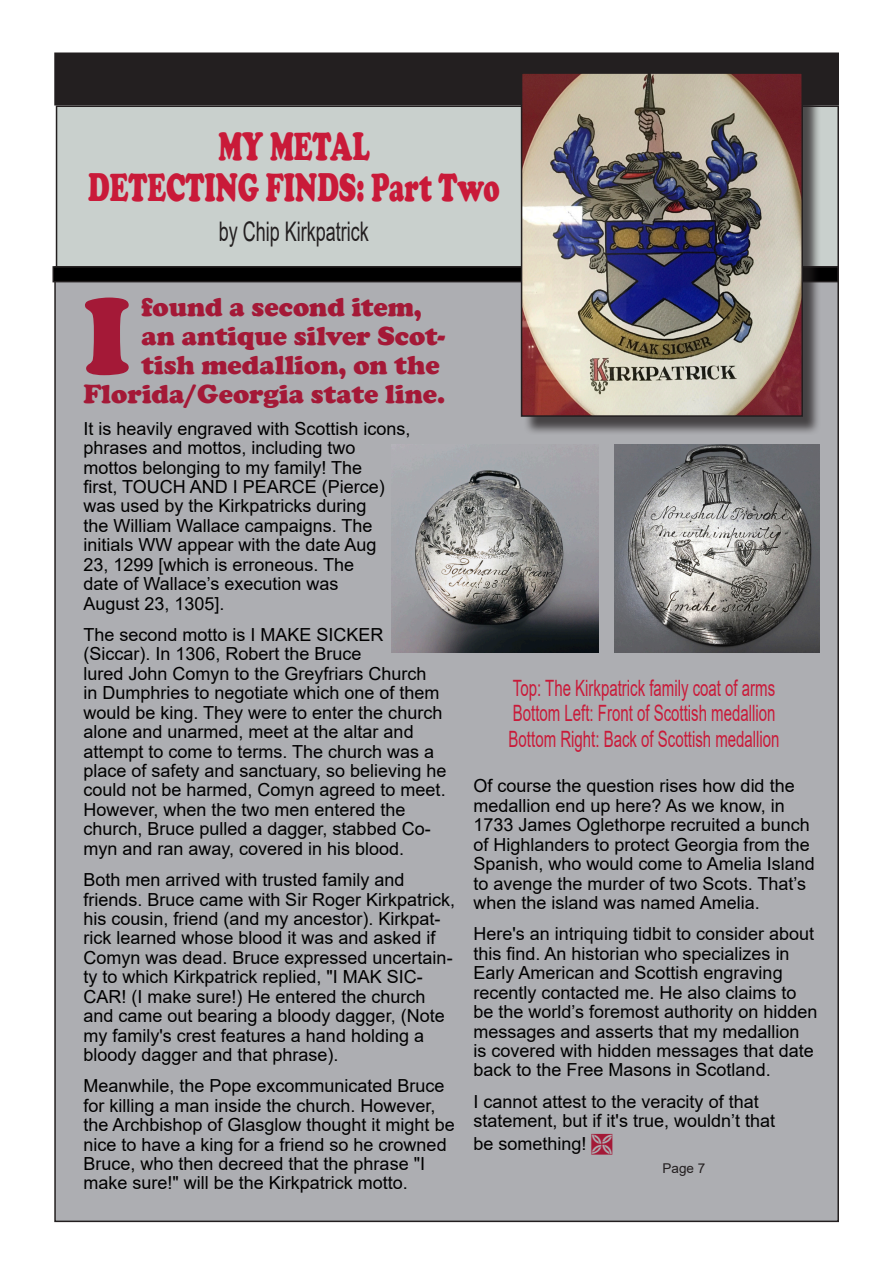
<style>
.page{position:relative;width:893px;height:1263px;background:#fff}
.page>*{position:absolute;margin:0;border:0;box-sizing:border-box;transform-origin:0 0}
.t1{font:900 113.1px "Cooper";color:#a41937}
.Title_2{font:900 40.5px/40.5px "Cooper";color:#c91a39;text-align:center;scale:.67 1}
.t2{font:900 27px "Cooper";color:#a41937}
.Title_2-2{font:27px "Arial";color:#231f20;scale:.67 1}
.Title_2-3{font:22.5px "Arial";color:#c91a39;scale:.67 1}
.t3{font:18px/19.4px "Arial";color:#000}
.t4{font:13.5px "Arial";color:#231f20}
</style>
<div class="page">
<div style="left:55px;top:267px;width:783px;height:954px;background:#adaeb2"></div>
<div style="left:55px;top:53px;width:783px;height:52px;background:#231f20"></div>
<div style="left:54px;top:52px;width:785px;height:53px;border:2px solid #231f20"></div>
<div style="left:57px;top:106px;width:781px;height:161px;background:#c9d0cd"></div>
<div style="left:56px;top:105px;width:783px;height:163px;border:2px solid #231f20"></div>
<div style="left:53px;top:267px;width:785px;height:15px;background:#000"></div>
<div style="left:52px;top:266px;width:787px;height:16px;border:2px solid #231f20"></div>
<div style="left:523px;top:75px;width:299px;height:360px;background:#231f20;opacity:.75"></div>
<img style="left:524px;top:75px;width:276px;height:339px">
<div style="left:521px;top:72px;width:282px;height:345px;border:2px solid #231f20"></div>
<img style="left:614px;top:444px;width:206px;height:208px">
<img style="left:391px;top:464px;width:207px;height:188px">
<p class="Title_2" style="left:88px;top:126px;width:616px">MY METAL<br>DETECTING FINDS: Part Two</p>
<p class="Title_2-2" style="left:219px;top:213px;width:225px">by Chip Kirkpatrick</p>
<p class="t1" style="left:83px;top:270px;width:48px">I</p>
<p class="t2" style="left:142px;top:291px;width:282px">found a second item,</p>
<p class="t2" style="left:142px;top:320px;width:305px">an antique silver Scot-</p>
<p class="t2" style="left:142px;top:349px;width:300px">tish medallion, on the</p>
<p class="t2" style="left:83px;top:378px;width:363px">Florida/Georgia state line.</p>
<p class="t3" style="left:83px;top:419px;width:329px">It is heavily engraved with Scottish icons, phrases and mottos, including two mottos belonging to my family! The<br>first, TOUCH AND I PEARCE (Pierce) was used by the Kirkpatricks during<br>the William Wallace campaigns. The initials WW appear with the date Aug<br>23, 1299 [which is erroneous. The<br>date of Wallace’s execution was<br>August 23, 1305].</p>
<p class="t3" style="left:83px;top:625px;width:364px">The second motto is I MAKE SICKER (Siccar). In 1306, Robert the Bruce<br>lured John Comyn to the Greyfriars Church<br>in Dumphries to negotiate which one of them would be king. They were to enter the church alone and unarmed, meet at the altar and attempt to come to terms. The church was a place of safety and sanctuary, so believing he could not be harmed, Comyn agreed to meet.<br>However, when the two men entered the church, Bruce pulled a dagger, stabbed Co&shy;myn and ran away, covered in his blood.</p>
<p class="t3" style="left:83px;top:870px;width:373px">Both men arrived with trusted family and friends. Bruce came with Sir Roger Kirkpatrick, his cousin, friend (and my ancestor). Kirkpat&shy;rick learned whose blood it was and asked if Comyn was dead. Bruce expressed uncertain&shy;ty to which Kirkpatrick replied, "I MAK SIC-CAR! (I make sure!) He entered the church and came out bearing a bloody dagger, (Note my family's crest features a hand holding a bloody dagger and that phrase).</p>
<p class="t3" style="left:83px;top:1076px;width:373px">Meanwhile, the Pope excommunicated Bruce for killing a man inside the church. However, the Archbishop of Glasglow thought it might be nice to have a king for a friend so he crowned Bruce, who then decreed that the phrase "I make sure!" will be the Kirkpatrick motto.</p>
<p class="Title_2-3" style="left:513px;top:672px;width:393px">Top: The Kirkpatrick family coat of arms</p>
<p class="Title_2-3" style="left:513px;top:698px;width:393px">Bottom Left: Front of Scottish medallion</p>
<p class="Title_2-3" style="left:509px;top:723px;width:406px">Bottom Right: Back of Scottish medallion</p>
<p class="t3" style="left:473px;top:776px;width:343px">Of course the question rises how did the medallion end up here? As we know, in 1733 James Oglethorpe recruited a bunch of Highlanders to protect Georgia from the Spanish, who would come to Amelia Island to avenge the murder of two Scots. That’s when the island was named Amelia.</p>
<p class="t3" style="left:473px;top:924px;width:345px">Here's an intriquing tidbit to consider about this find. An historian who specializes in Early American and Scottish engraving recently contacted me. He also claims to be the world’s foremost authority on hidden messages and asserts that my medallion<br>is covered with hidden messages that date back to the Free Masons in Scotland.</p>
<p class="t3" style="left:473px;top:1092px;width:303px">I cannot attest to the veracity of that statement, but if it's true, wouldn’t that</p>
<p class="t3" style="left:473px;top:1134px;width:115px">be something!</p>
<p class="t4" style="left:662px;top:1158px;width:44px">Page 7</p>
</div>
